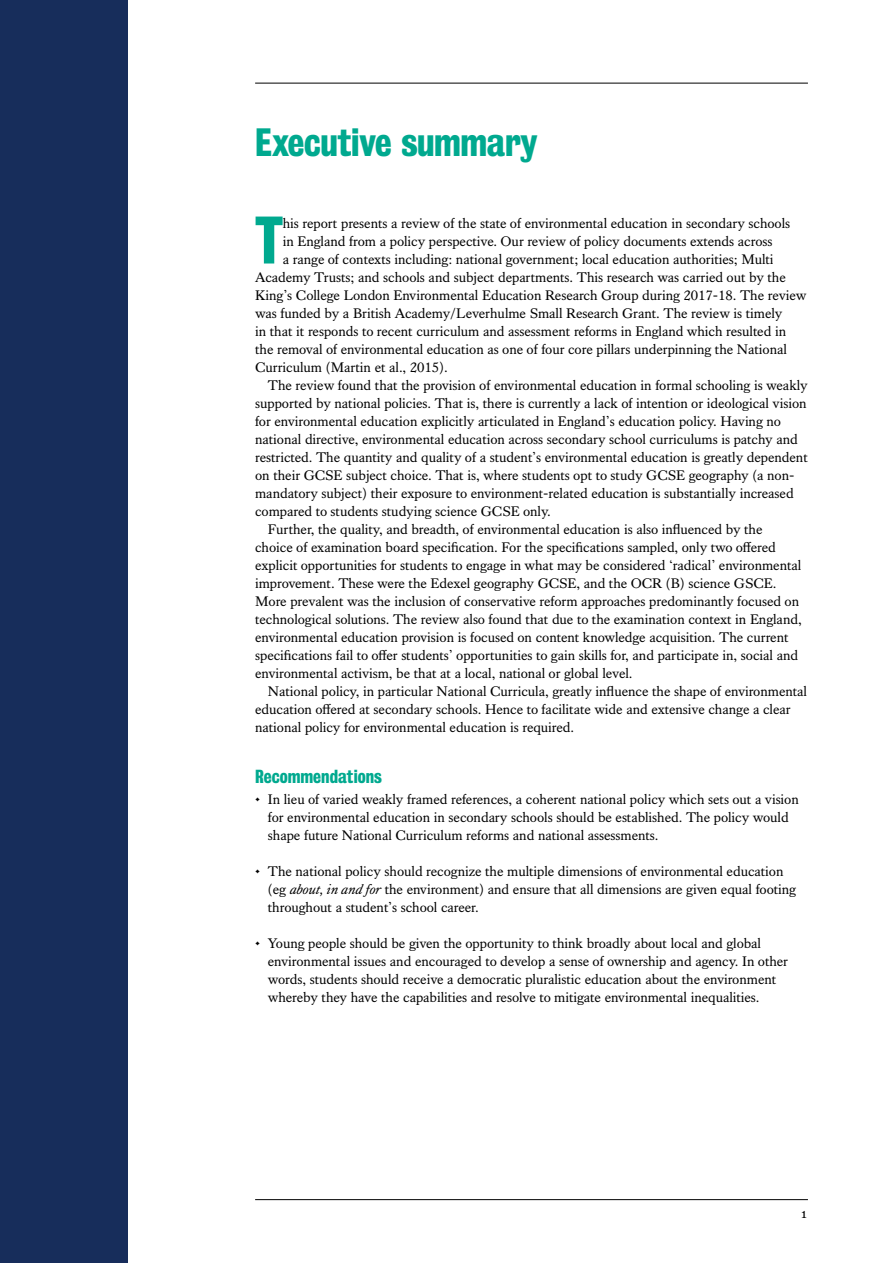
<style>
.page{position:relative;width:893px;height:1263px;background:#fff}
.page>*{position:absolute;margin:0;border:0;box-sizing:border-box;transform-origin:0 0}
.t1{font:61.2px "Kings Bureau Grot Three Seven";color:#00a98f}
.t2{font:36px "Kings Bureau Grot Three Seven";letter-spacing:-.01em;color:#00a98f}
.t3{font:17.25px "Kings Bureau Grot Three Seven";color:#00a98f}
.t4{font:15px "Kings Caslon Text";color:#000}
.t5{font:14.25px/18px "Kings Caslon Text";letter-spacing:-.005em;color:#000}
.s1{font-style:italic}
</style>
<div class="page">
<hr style="left:255px;top:1199px;width:553px;height:1px;background:#000">
<hr style="left:255px;top:83px;width:553px;height:1px;background:#000">
<div style="left:0;top:0;width:128px;height:1263px;background:#172d5b"></div>
<h2 class="t2" style="left:255px;top:121px;width:284px">Executive summary</h2>
<h1 class="t1" style="left:255px;top:205px;width:29px">T</h1>
<p class="t5" style="left:283px;top:214px;width:509px">his report presents a review of the state of environmental education in secondary schools</p>
<p class="t5" style="left:283px;top:232px;width:491px">in England from a policy perspective. Our review of policy documents extends across</p>
<p class="t5" style="left:283px;top:250px;width:492px">a range of contexts including: national government; local education authorities; Multi</p>
<p class="t5" style="left:255px;top:268px;width:532px">Academy Trusts; and schools and subject departments. This research was carried out by the</p>
<p class="t5" style="left:255px;top:286px;width:553px">King’s College London Environmental Education Research Group during 2017-18. The review</p>
<p class="t5" style="left:255px;top:304px;width:529px">was funded by a British Academy/Leverhulme Small Research Grant. The review is timely</p>
<p class="t5" style="left:255px;top:322px;width:533px">in that it responds to recent curriculum and assessment reforms in England which resulted in</p>
<p class="t5" style="left:255px;top:340px;width:533px">the removal of environmental education as one of four core pillars underpinning the National</p>
<p class="t5" style="left:255px;top:358px;width:194px">Curriculum (Martin et al., 2015).</p>
<p class="t5" style="left:268px;top:376px;width:541px">The review found that the provision of environmental education in formal schooling is weakly</p>
<p class="t5" style="left:255px;top:394px;width:553px">supported by national policies. That is, there is currently a lack of intention or ideological vision</p>
<p class="t5" style="left:255px;top:412px;width:527px">for environmental education explicitly articulated in England’s education policy. Having no</p>
<p class="t5" style="left:255px;top:430px;width:544px">national directive, environmental education across secondary school curriculums is patchy and</p>
<p class="t5" style="left:255px;top:448px;width:554px">restricted. The quantity and quality of a student’s environmental education is greatly dependent</p>
<p class="t5" style="left:255px;top:466px;width:541px">on their GCSE subject choice. That is, where students opt to study GCSE geography (a non-</p>
<p class="t5" style="left:255px;top:484px;width:540px">mandatory subject) their exposure to environment-related education is substantially increased</p>
<p class="t5" style="left:255px;top:502px;width:297px">compared to students studying science GCSE only.</p>
<p class="t5" style="left:268px;top:520px;width:496px">Further, the quality, and breadth, of environmental education is also influenced by the</p>
<p class="t5" style="left:255px;top:538px;width:522px">choice of examination board specification. For the specifications sampled, only two offered</p>
<p class="t5" style="left:255px;top:556px;width:548px">explicit opportunities for students to engage in what may be considered ‘radical’ environmental</p>
<p class="t5" style="left:255px;top:574px;width:523px">improvement. These were the Edexel geography GCSE, and the OCR (B) science GSCE.</p>
<p class="t5" style="left:255px;top:592px;width:546px">More prevalent was the inclusion of conservative reform approaches predominantly focused on</p>
<p class="t5" style="left:255px;top:610px;width:548px">technological solutions. The review also found that due to the examination context in England,</p>
<p class="t5" style="left:255px;top:628px;width:535px">environmental education provision is focused on content knowledge acquisition. The current</p>
<p class="t5" style="left:255px;top:646px;width:545px">specifications fail to offer students’ opportunities to gain skills for, and participate in, social and</p>
<p class="t5" style="left:255px;top:664px;width:379px">environmental activism, be that at a local, national or global level.</p>
<p class="t5" style="left:268px;top:682px;width:541px">National policy, in particular National Curricula, greatly influence the shape of environmental</p>
<p class="t5" style="left:255px;top:700px;width:537px">education offered at secondary schools. Hence to facilitate wide and extensive change a clear</p>
<p class="t5" style="left:255px;top:718px;width:321px">national policy for environmental education is required.</p>
<p class="t3" style="left:255px;top:766px;width:128px">Recommendations</p>
<p class="t5" style="left:268px;top:790px;width:532px;text-indent:-13px">• In lieu of varied weakly framed references, a coherent national policy which sets out a vision for environmental education in secondary schools should be established. The policy would shape future National Curriculum reforms and national assessments.</p>
<p class="t5" style="left:268px;top:862px;width:530px;text-indent:-13px">• The national policy should recognize the multiple dimensions of environmental education (eg <span class="s1">about, in and for</span> the environment) and ensure that all dimensions are given equal footing throughout a student’s school career.</p>
<p class="t5" style="left:268px;top:934px;width:522px;text-indent:-13px">• Young people should be given the opportunity to think broadly about local and global environmental issues and encouraged to develop a sense of ownership and agency. In other words, students should receive a democratic pluralistic education about the environment whereby they have the capabilities and resolve to mitigate environmental inequalities.</p>
<p class="t4" style="left:800px;top:1204px;width:9px">1</p>
</div>
